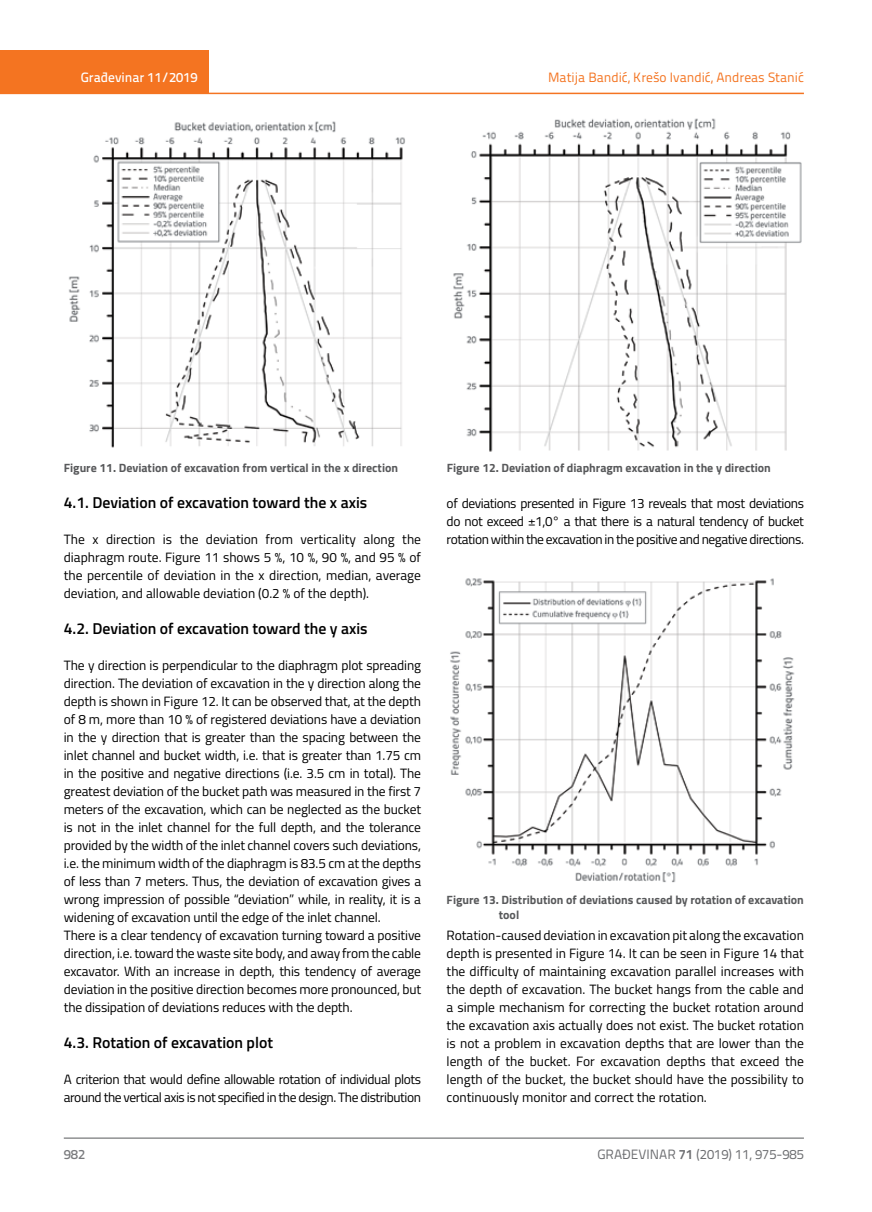
<style>
.page{position:relative;width:872px;height:1212px;background:#fff}
.page>*{position:absolute;margin:0;border:0;box-sizing:border-box;transform-origin:0 0}
.t1{font:600 15.75px "Titillium";color:#000}
.t2{font:13.5px/18px "Titillium";letter-spacing:-.01em;color:#000;text-align:justify}
.t3{font:13.5px/18px "Titillium";letter-spacing:-.03em;color:#000}
.t4{font:13.5px "Titillium Text 22 L";color:#f47421}
.t5{font:13.5px "Titillium Text 22 L";color:#6d6e71}
.t6{font:500 13.5px "Titillium Text 22 L";color:#fff}
.t7{font:500 13.5px "Titillium Text 22 L";color:#797a7d}
.t8{font:700 12px/15px "Titillium";color:#58595b}
.s1{font-weight:700}
</style>
<div class="page">
<div style="left:0;top:50px;width:208px;height:44px;background:#f47421"></div>
<hr style="left:0;top:93px;width:804px;height:1px;background:#f47421">
<hr style="left:64px;top:1138px;width:740px;height:1px;background:#58595b">
<img style="left:68px;top:121px;width:337px;height:327px">
<img style="left:453px;top:118px;width:349px;height:334px">
<img style="left:450px;top:578px;width:345px;height:305px">
<p class="t6" style="left:81px;top:67px;width:118px">Građevinar 11/2019</p>
<p class="t4" style="left:548px;top:68px;width:257px">Matija Bandić, Krešo Ivandić, Andreas Stanić</p>
<p class="t8" style="left:64px;top:459px;width:336px">Figure 11. Deviation of excavation from vertical in the x direction</p>
<p class="t8" style="left:446px;top:459px;width:326px">Figure 12. Deviation of diaphragm excavation in the y direction</p>
<p class="t1" style="left:64px;top:490px;width:305px">4.1. Deviation of excavation toward the x axis</p>
<p class="t2" style="left:64px;top:529px;width:359px">The x direction is the deviation from verticality along the diaphragm route. Figure 11 shows 5 %, 10 %, 90 %, and 95 % of the percentile of deviation in the x direction, median, average deviation, and allowable deviation (0.2 % of the depth).</p>
<p class="t1" style="left:64px;top:617px;width:305px">4.2. Deviation of excavation toward the y axis</p>
<p class="t2" style="left:64px;top:656px;width:359px;text-align:left">The y direction is perpendicular to the diaphragm plot spreading direction. The deviation of excavation in the y direction along the depth is shown in Figure 12. It can be observed that, at the depth of 8 m, more than 10 % of registered deviations have a deviation in the y direction that is greater than the spacing between the inlet channel and bucket width, i.e. that is greater than 1.75 cm in the positive and negative directions (i.e. 3.5 cm in total). The greatest deviation of the bucket path was measured in the first 7 meters of the excavation, which can be neglected as the bucket is not in the inlet channel for the full depth, and the tolerance provided by the width of the inlet channel covers such deviations, i.e. the minimum width of the diaphragm is 83.5 cm at the depths of less than 7 meters. Thus, the deviation of excavation gives a wrong impression of possible “deviation” while, in reality, it is a widening of excavation until the edge of the inlet channel.<br>There is a clear tendency of excavation turning toward a positive direction, i.e. toward the waste site body, and away from the cable excavator. With an increase in depth, this tendency of average deviation in the positive direction becomes more pronounced, but the dissipation of deviations reduces with the depth.</p>
<p class="t1" style="left:64px;top:1031px;width:211px">4.3. Rotation of excavation plot</p>
<p class="t3" style="left:64px;top:1070px;width:359px">A criterion that would define allowable rotation of individual plots around the vertical axis is not specified in the design. The distribution</p>
<p class="t2" style="left:446px;top:493px;width:359px">of deviations presented in Figure 13 reveals that most deviations do not exceed ±1,0° a that there is a natural tendency of bucket rotation within the excavation in the positive and negative directions.</p>
<p class="t8" style="left:499px;top:892px;width:306px;text-indent:-52px">Figure 13. Distribution of deviations caused by rotation of excavation tool</p>
<p class="t2" style="left:446px;top:926px;width:359px">Rotation-caused deviation in excavation pit along the excavation depth is presented in Figure 14. It can be seen in Figure 14 that the difficulty of maintaining excavation parallel increases with the depth of excavation. The bucket hangs from the cable and a simple mechanism for correcting the bucket rotation around the excavation axis actually does not exist. The bucket rotation is not a problem in excavation depths that are lower than the length of the bucket. For excavation depths that exceed the length of the bucket, the bucket should have the possibility to continuously monitor and correct the rotation.</p>
<p class="t7" style="left:64px;top:1144px;width:23px">982</p>
<p class="t5" style="left:597px;top:1144px;width:208px">GRAĐEVINAR <span class="s1">71</span> (2019) 11, 975-985</p>
</div>
